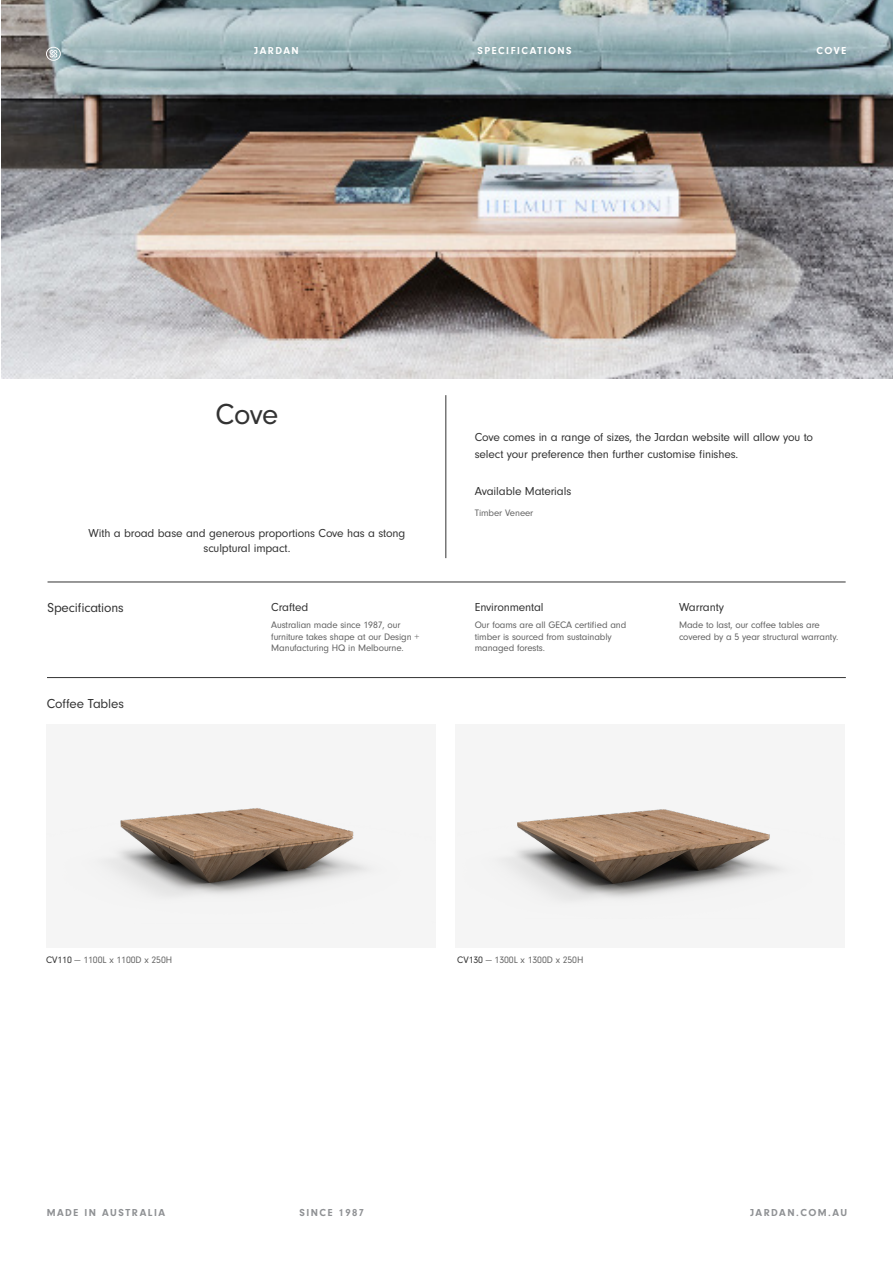
<style>
.page{position:relative;width:893px;height:1263px;background:#fff}
.page>*{position:absolute;margin:0;border:0;box-sizing:border-box;transform-origin:0 0}
.H2_-_32pt_Regular{font:30px "Neuzeit Gro";color:#333}
.H2_-_32pt_Regular-2{font:13.5px "Neuzeit Gro";letter-spacing:-.01em;color:#333}
.H2_-_32pt_Regular-3{font:12px/17.4px "Neuzeit Gro";letter-spacing:-.01em;color:#333}
.t1{font:700 10.5px "Neuzeit Gro";letter-spacing:.14em;color:#8f9194}
.t2{font:700 10.5px "Neuzeit Gro";letter-spacing:.14em;color:#fff}
.H2_-_32pt_Regular-4{font:9.75px/11.7px "Neuzeit Gro";letter-spacing:-.01em;color:#626262}
.H2_-_32pt_Regular-5{font:9.75px "Neuzeit Gro";letter-spacing:-.01em;color:#666}
.s1{color:#333}
</style>
<div class="page">
<img style="left:2px;top:0;width:891px;height:378px">
<svg style="left:46px;top:47px;width:15px;height:14px"></svg>
<hr style="left:48px;top:582px;width:798px;height:1px;background:#333">
<hr style="left:446px;top:395px;width:1px;height:163px;background:#333">
<hr style="left:47px;top:677px;width:799px;height:1px;background:#333">
<div style="left:46px;top:725px;width:390px;height:223px;background:#f5f5f5"></div>
<div style="left:456px;top:725px;width:389px;height:223px;background:#f5f5f5"></div>
<img style="left:109px;top:808px;width:257px;height:88px">
<img style="left:507px;top:809px;width:273px;height:91px">
<p class="t2" style="left:254px;top:44px;width:46px">JARDAN</p>
<p class="t2" style="left:477px;top:44px;width:96px">SPECIFICATIONS</p>
<p class="t2" style="left:817px;top:44px;width:31px">COVE</p>
<p class="H2_-_32pt_Regular" style="left:216px;top:398px;width:64px">Cove</p>
<p class="H2_-_32pt_Regular-3" style="left:89px;top:525px;width:318px;line-height:15px;text-align:center">With a broad base and generous proportions Cove has a stong sculptural impact.</p>
<p class="H2_-_32pt_Regular-2" style="left:48px;top:601px;width:78px">Specifications</p>
<p class="H2_-_32pt_Regular-3" style="left:271px;top:599px;width:39px">Crafted</p>
<p class="H2_-_32pt_Regular-4" style="left:271px;top:619px;width:150px">Australian made since 1987, our furniture takes shape at our Design +<br>Manufacturing HQ in Melbourne.</p>
<p class="H2_-_32pt_Regular-2" style="left:47px;top:696px;width:78px">Coffee Tables</p>
<p class="H2_-_32pt_Regular-3" style="left:475px;top:429px;width:340px">Cove comes in a range of sizes, the Jardan website will allow you to select your preference then further customise finishes.</p>
<p class="H2_-_32pt_Regular-3" style="left:475px;top:482px;width:98px">Available Materials</p>
<p class="H2_-_32pt_Regular-5" style="left:475px;top:508px;width:60px">Timber Veneer</p>
<p class="H2_-_32pt_Regular-3" style="left:475px;top:599px;width:70px">Environmental</p>
<p class="H2_-_32pt_Regular-4" style="left:475px;top:619px;width:153px">Our foams are all GECA certified and timber is sourced from sustainably managed forests.</p>
<p class="H2_-_32pt_Regular-3" style="left:679px;top:599px;width:47px">Warranty</p>
<p class="H2_-_32pt_Regular-4" style="left:679px;top:619px;width:161px">Made to last, our coffee tables are covered by a 5 year structural warranty.</p>
<p class="H2_-_32pt_Regular-5" style="left:46px;top:955px;width:128px"><span class="s1">CV110</span> — 1100L x 1100D x 250H</p>
<p class="H2_-_32pt_Regular-5" style="left:457px;top:955px;width:128px"><span class="s1">CV130</span> — 1300L x 1300D x 250H</p>
<p class="t1" style="left:47px;top:1207px;width:120px">MADE IN AUSTRALIA</p>
<p class="t1" style="left:299px;top:1207px;width:66px">SINCE 1987</p>
<p class="t1" style="left:750px;top:1207px;width:98px">JARDAN.COM.AU</p>
</div>
